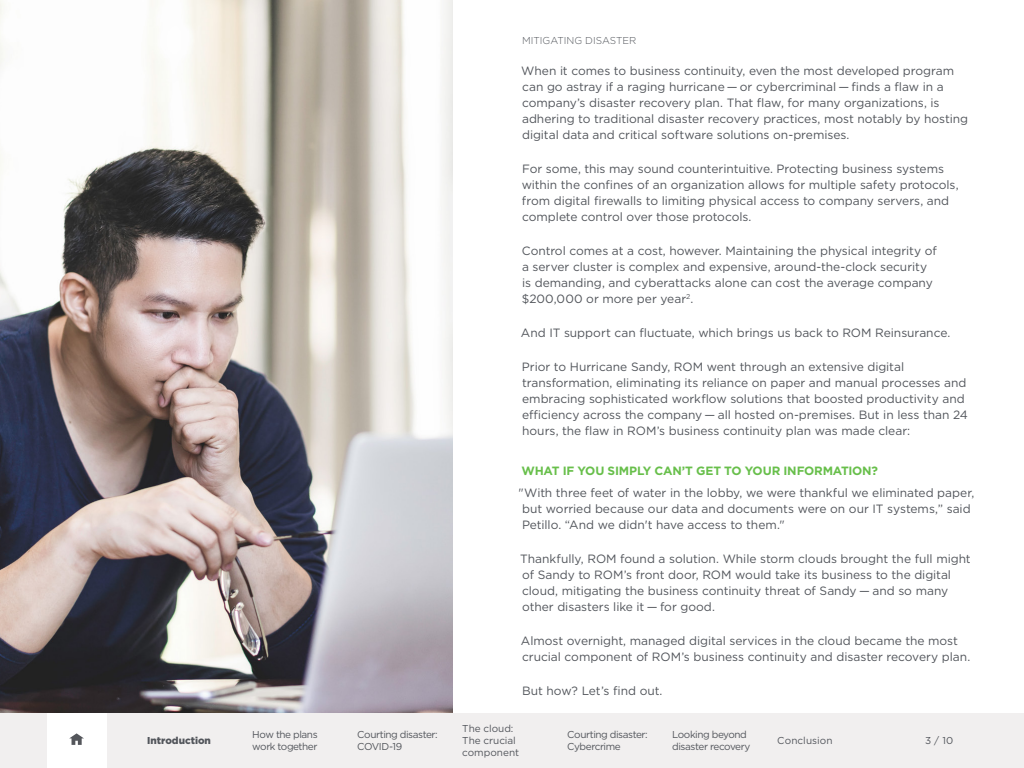
<style>
.page{position:relative;width:1024px;height:768px;background:#fff}
.page>*{position:absolute;margin:0;border:0;box-sizing:border-box;transform-origin:0 0}
.t1{font:12px/16px "Gotham";letter-spacing:-.005em;color:#52555b}
.t2{font:700 12px "Gotham";letter-spacing:-.015em;color:#68bf4b}
.t3{font:10px/12px "Gotham";letter-spacing:-.04em;color:#52555b}
.t4{font:10px/12px "Gotham";color:#52555b}
.t5{font:300 10px "Gotham";color:#52555b}
.t6{font:900 10px "Gotham";color:#52555b}
.t7{font:10px "Gotham";letter-spacing:.005em;color:#52555b}
</style>
<div class="page">
<div style="left:0;top:713px;width:1024px;height:55px;background:#f1efef"></div>
<div style="left:47px;top:713px;width:59px;height:55px;background:#fff"></div>
<svg style="left:69px;top:733px;width:15px;height:12px"></svg>
<img style="left:0;top:0;width:453px;height:713px">
<p class="t5" style="left:522px;top:34px;width:116px">MITIGATING DISASTER</p>
<p class="t1" style="left:521px;top:62px;width:449px">When it comes to business continuity, even the most developed program can go astray if a raging hurricane — or cybercriminal — finds a flaw in a company’s disaster recovery plan. That flaw, for many organizations, is adhering to traditional disaster recovery practices, most notably by hosting digital data and critical software solutions on-premises.</p>
<p class="t1" style="left:522px;top:160px;width:438px">For some, this may sound counterintuitive. Protecting business systems within the confines of an organization allows for multiple safety protocols, from digital firewalls to limiting physical access to company servers, and complete control over those protocols.</p>
<p class="t1" style="left:522px;top:242px;width:416px">Control comes at a cost, however. Maintaining the physical integrity of a server cluster is complex and expensive, around-the-clock security is demanding, and cyberattacks alone can cost the average company $200,000 or more per year<sup>2</sup>.</p>
<p class="t1" style="left:521px;top:324px;width:431px">And IT support can fluctuate, which brings us back to ROM Reinsurance.</p>
<p class="t1" style="left:522px;top:358px;width:447px">Prior to Hurricane Sandy, ROM went through an extensive digital transformation, eliminating its reliance on paper and manual processes and embracing sophisticated workflow solutions that boosted productivity and efficiency across the company — all hosted on-premises. But in less than 24 hours, the flaw in ROM’s business continuity plan was made clear:</p>
<p class="t2" style="left:522px;top:463px;width:358px">WHAT IF YOU SIMPLY CAN’T GET TO YOUR INFORMATION?</p>
<p class="t1" style="left:519px;top:484px;width:457px">"With three feet of water in the lobby, we were thankful we eliminated paper, but worried because our data and documents were on our IT systems,” said<br>Petillo. “And we didn't have access to them."</p>
<p class="t1" style="left:520px;top:550px;width:452px">Thankfully, ROM found a solution. While storm clouds brought the full might of Sandy to ROM’s front door, ROM would take its business to the digital cloud, mitigating the business continuity threat of Sandy — and so many other disasters like it — for good.</p>
<p class="t1" style="left:521px;top:632px;width:451px">Almost overnight, managed digital services in the cloud became the most crucial component of ROM’s business continuity and disaster recovery plan.</p>
<p class="t1" style="left:522px;top:682px;width:142px">But how? Let’s find out.</p>
<p class="t6" style="left:147px;top:733px;width:65px">Introduction</p>
<p class="t3" style="left:252px;top:728px;width:67px">How the plans work together</p>
<p class="t3" style="left:357px;top:728px;width:82px">Courting disaster:<br>COVID-19</p>
<p class="t4" style="left:462px;top:722px;width:58px">The cloud:<br>The crucial component</p>
<p class="t3" style="left:567px;top:728px;width:82px">Courting disaster:<br>Cybercrime</p>
<p class="t3" style="left:672px;top:728px;width:80px">Looking beyond disaster recovery</p>
<p class="t7" style="left:777px;top:734px;width:57px">Conclusion</p>
<p class="t3" style="left:925px;top:734px;width:30px">3 / 10</p>
</div>
